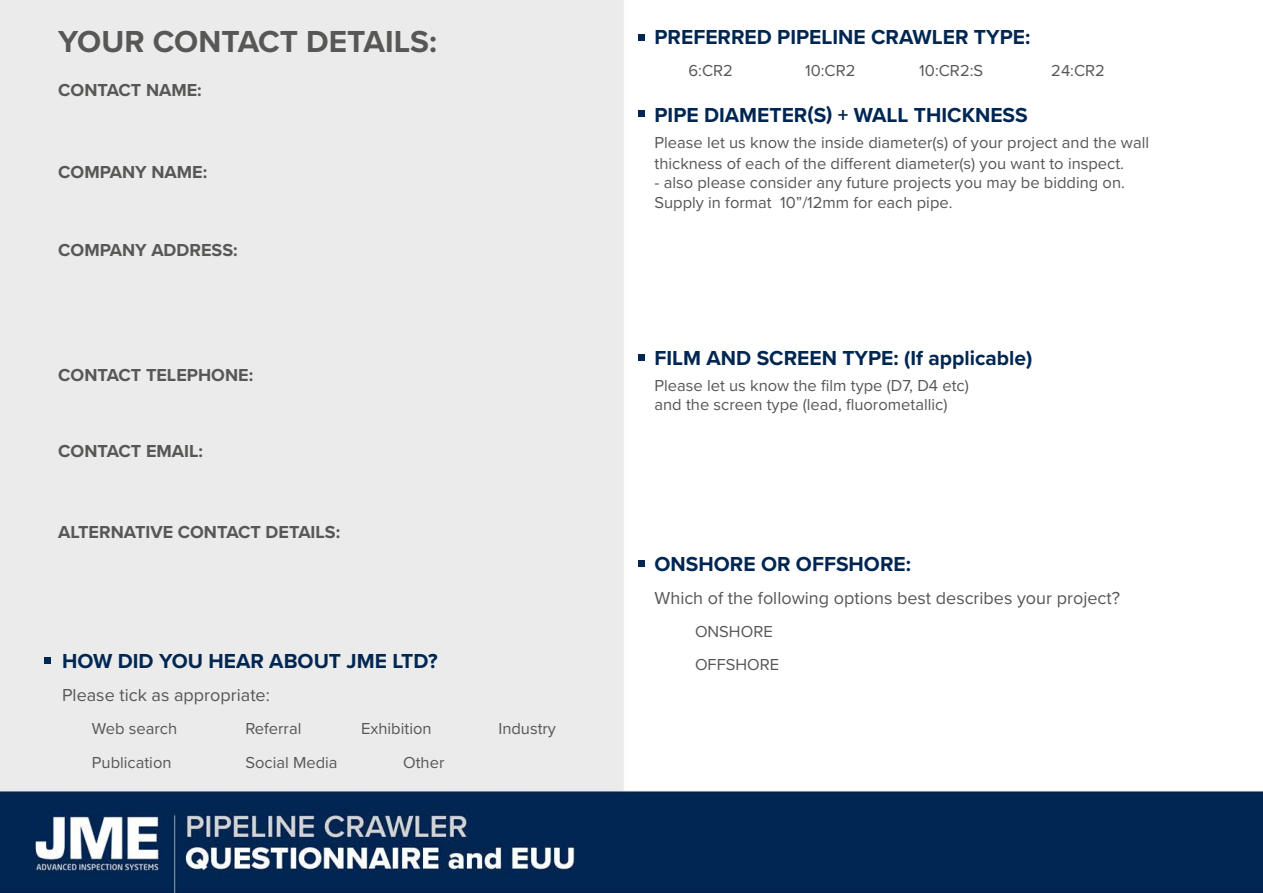
<style>
.page{position:relative;width:1263px;height:893px;background:#fff}
.page>*{position:absolute;margin:0;border:0;box-sizing:border-box;transform-origin:0 0}
.t1{font:700 31.5px "Proxima Nova";color:#575756}
.t2{font:700 21px "Proxima Nova";color:#002652}
.t3{font:700 18px "Proxima Nova";color:#575756}
.t4{font:18px "Proxima Nova";color:#575756}
.t5{font:16.5px/19.5px "Proxima Nova";color:#575756}
</style>
<div class="page">
<img style="left:1px;top:1px;width:1262px;height:892px">
<div style="left:638px;top:34px;width:7px;height:6px;background:#002652"></div>
<div style="left:638px;top:354px;width:7px;height:6px;background:#002652"></div>
<div style="left:638px;top:111px;width:7px;height:6px;background:#002652"></div>
<div style="left:638px;top:560px;width:7px;height:6px;background:#002652"></div>
<svg style="left:44px;top:657px;width:6px;height:6px"></svg>
<h1 class="t1" style="left:58px;top:18px;width:380px">YOUR CONTACT DETAILS:</h1>
<p class="t3" style="left:58px;top:76px;width:145px">CONTACT NAME:</p>
<p class="t3" style="left:58px;top:159px;width:150px">COMPANY NAME:</p>
<p class="t3" style="left:58px;top:237px;width:181px">COMPANY ADDRESS:</p>
<p class="t3" style="left:58px;top:361px;width:196px">CONTACT TELEPHONE:</p>
<p class="t3" style="left:58px;top:438px;width:146px">CONTACT EMAIL:</p>
<p class="t3" style="left:58px;top:519px;width:284px">ALTERNATIVE CONTACT DETAILS:</p>
<p class="t2" style="left:654px;top:21px;width:377px">PREFERRED PIPELINE CRAWLER TYPE:</p>
<p class="t5" style="left:688px;top:60px;width:46px">6:CR2</p>
<p class="t5" style="left:805px;top:60px;width:52px">10:CR2</p>
<p class="t5" style="left:919px;top:60px;width:65px">10:CR2:S</p>
<p class="t5" style="left:1051px;top:60px;width:55px">24:CR2</p>
<p class="t2" style="left:654px;top:99px;width:375px">PIPE DIAMETER(S) + WALL THICKNESS</p>
<p class="t5" style="left:654px;top:131px;width:496px;line-height:21px">Please let us know the inside diameter(s) of your project and the wall thickness of each of the different diameter(s) you want to inspect.</p>
<p class="t5" style="left:654px;top:172px;width:472px">- also please consider any future projects you may be bidding on.<br>Supply in format 10”/12mm for each pipe.</p>
<p class="t2" style="left:654px;top:342px;width:379px">FILM AND SCREEN TYPE: (If applicable)</p>
<p class="t5" style="left:654px;top:375px;width:316px">Please let us know the film type (D7, D4 etc) and the screen type (lead, fluorometallic)</p>
<p class="t2" style="left:654px;top:548px;width:258px">ONSHORE OR OFFSHORE:</p>
<p class="t4" style="left:654px;top:584px;width:467px">Which of the following options best describes your project?</p>
<p class="t5" style="left:695px;top:621px;width:79px">ONSHORE</p>
<p class="t2" style="left:62px;top:645px;width:377px">HOW DID YOU HEAR ABOUT JME LTD?</p>
<p class="t5" style="left:695px;top:654px;width:86px">OFFSHORE</p>
<p class="t4" style="left:62px;top:681px;width:209px">Please tick as appropriate:</p>
<p class="t5" style="left:92px;top:718px;width:87px">Web search</p>
<p class="t5" style="left:245px;top:718px;width:58px">Referral</p>
<p class="t5" style="left:361px;top:718px;width:72px">Exhibition</p>
<p class="t5" style="left:498px;top:718px;width:59px">Industry</p>
<p class="t5" style="left:92px;top:752px;width:81px">Publication</p>
<p class="t5" style="left:245px;top:752px;width:94px">Social Media</p>
<p class="t5" style="left:403px;top:752px;width:43px">Other</p>
</div>
